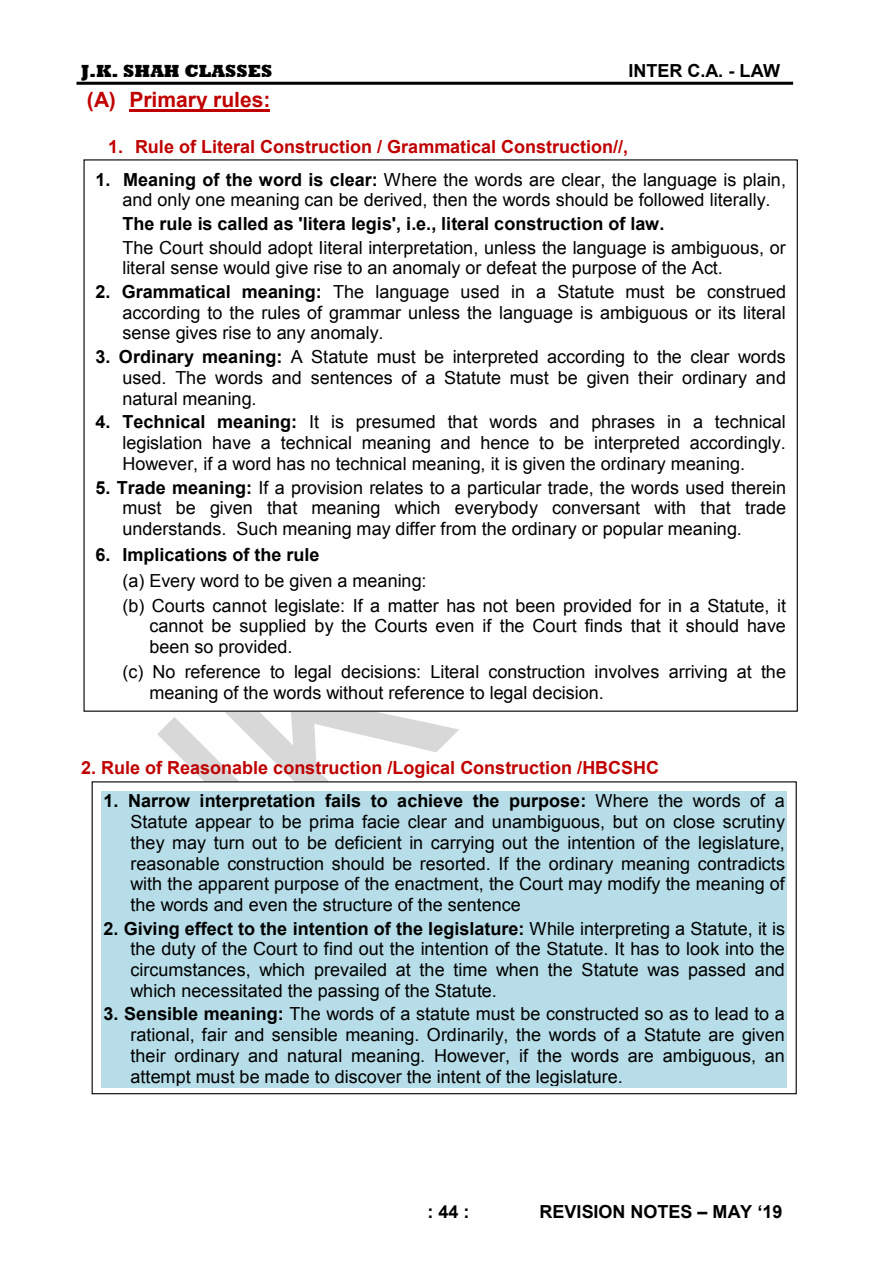
<style>
.page{position:relative;width:893px;height:1263px;background:#fff}
.page>*{position:absolute;margin:0;border:0;box-sizing:border-box;transform-origin:0 0}
.t1{font:700 21px "Arial";color:#c00000}
.t2{font:18px/20.7px "Arial";color:#000;text-align:justify}
.t3{font:700 18px "Arial";color:#c00000}
.t4{font:700 18px "Arial";color:#000}
.t5{font:800 18px "Rockwell";color:#000}
.s1{font-weight:700}
</style>
<div class="page">
<svg style="left:157px;top:717px;width:45px;height:62px"></svg>
<svg style="left:202px;top:712px;width:257px;height:69px"></svg>
<hr style="left:76px;top:82px;width:717px;height:3px;background:#000">
<hr style="left:129px;top:110px;width:141px;height:2px;background:#c00000">
<div style="left:101px;top:791px;width:686px;height:21px;background:#b6dde8"></div>
<div style="left:101px;top:812px;width:686px;height:20px;background:#b6dde8"></div>
<div style="left:101px;top:832px;width:686px;height:21px;background:#b6dde8"></div>
<div style="left:101px;top:853px;width:686px;height:21px;background:#b6dde8"></div>
<div style="left:101px;top:874px;width:686px;height:20px;background:#b6dde8"></div>
<div style="left:101px;top:894px;width:686px;height:21px;background:#b6dde8"></div>
<div style="left:101px;top:915px;width:686px;height:24px;background:#b6dde8"></div>
<div style="left:101px;top:939px;width:686px;height:20px;background:#b6dde8"></div>
<div style="left:101px;top:959px;width:686px;height:21px;background:#b6dde8"></div>
<div style="left:101px;top:980px;width:686px;height:21px;background:#b6dde8"></div>
<div style="left:101px;top:1001px;width:686px;height:23px;background:#b6dde8"></div>
<div style="left:101px;top:1024px;width:686px;height:21px;background:#b6dde8"></div>
<div style="left:101px;top:1045px;width:686px;height:21px;background:#b6dde8"></div>
<div style="left:101px;top:1066px;width:686px;height:21px;background:#b6dde8"></div>
<hr style="left:101px;top:1087px;width:686px;height:1px;background:#b6dde8">
<p class="t5" style="left:81px;top:65px;width:193px">J.K. SHAH CLASSES</p>
<p class="t4" style="left:629px;top:64px;width:153px">INTER C.A. - LAW</p>
<p class="t1" style="left:87px;top:92px;width:185px">(A) Primary rules:</p>
<p class="t3" style="left:108px;top:140px;width:522px">1. Rule of Literal Construction / Grammatical Construction//,</p>
<p class="t2" style="left:122px;top:171px;width:665px;text-indent:-27px"><span class="s1">1. Meaning of the word is clear:</span> Where the words are clear, the language is plain, and only one meaning can be derived, then the words should be followed literally.</p>
<p class="t2" style="left:122px;top:213px;width:665px;line-height:23.7px"><span class="s1">The rule is called as 'litera legis', i.e., literal construction of law.<br></span>The Court should adopt Iiteral interpretation, unless the language is ambiguous, or</p>
<p class="t2" style="left:122px;top:259px;width:602px">literal sense would give rise to an anomaly or defeat the purpose of the Act.</p>
<p class="t2" style="left:122px;top:283px;width:665px;text-indent:-27px"><span class="s1">2. Grammatical meaning:</span> The language used in a Statute must be construed according to the rules of grammar unless the language is ambiguous or its literal sense gives rise to any anomaly.</p>
<p class="t2" style="left:122px;top:348px;width:665px;text-indent:-27px"><span class="s1">3. Ordinary meaning:</span> A Statute must be interpreted according to the clear words used. The words and sentences of a Statute must be given their ordinary and natural meaning.</p>
<p class="t2" style="left:122px;top:413px;width:665px;text-indent:-27px"><span class="s1">4. Technical meaning:</span> It is presumed that words and phrases in a technical legislation have a technical meaning and hence to be interpreted accordingly.<br>However, if a word has no technical meaning, it is given the ordinary meaning.</p>
<p class="t2" style="left:122px;top:479px;width:665px;text-indent:-27px"><span class="s1">5. Trade meaning:</span> If a provision relates to a particular trade, the words used therein must be given that meaning which everybody conversant with that trade understands. Such meaning may differ from the ordinary or popular meaning.</p>
<p class="t2" style="left:122px;top:544px;width:665px;line-height:25.2px;text-align:left;text-indent:-27px"><span class="s1">6. Implications of the rule<br></span>(a) Every word to be given a meaning:<br>(b) Courts cannot legislate: If a matter has not been provided for in a Statute, it</p>
<p class="t2" style="left:149px;top:617px;width:638px">cannot be supplied by the Courts even if the Court finds that it should have been so provided.</p>
<p class="t2" style="left:149px;top:663px;width:638px;text-indent:-27px">(c) No reference to legal decisions: Literal construction involves arriving at the meaning of the words without reference to legal decision.</p>
<p class="t3" style="left:81px;top:761px;width:580px">2. Rule of Reasonable construction /Logical Construction /HBCSHC</p>
<p class="t2" style="left:130px;top:792px;width:656px;text-indent:-27px"><span class="s1">1. Narrow interpretation fails to achieve the purpose:</span> Where the words of a Statute appear to be prima facie clear and unambiguous, but on close scrutiny they may turn out to be deficient in carrying out the intention of the legislature, reasonable construction should be resorted. If the ordinary meaning contradicts with the apparent purpose of the enactment, the Court may modify the meaning of the words and even the structure of the sentence</p>
<p class="t2" style="left:130px;top:920px;width:656px;text-indent:-27px"><span class="s1">2. Giving effect to the intention of the legislature:</span> While interpreting a Statute, it is the duty of the Court to find out the intention of the Statute. It has to look into the circumstances, which prevailed at the time when the Statute was passed and which necessitated the passing of the Statute.</p>
<p class="t2" style="left:130px;top:1005px;width:656px;text-indent:-27px"><span class="s1">3. Sensible meaning:</span> The words of a statute must be constructed so as to lead to a rational, fair and sensible meaning. Ordinarily, the words of a Statute are given their ordinary and natural meaning. However, if the words are ambiguous, an attempt must be made to discover the intent of the legislature.</p>
<p class="t4" style="left:427px;top:1205px;width:43px">: 44 :</p>
<p class="t4" style="left:540px;top:1205px;width:244px">REVISION NOTES – MAY ‘19</p>
</div>
